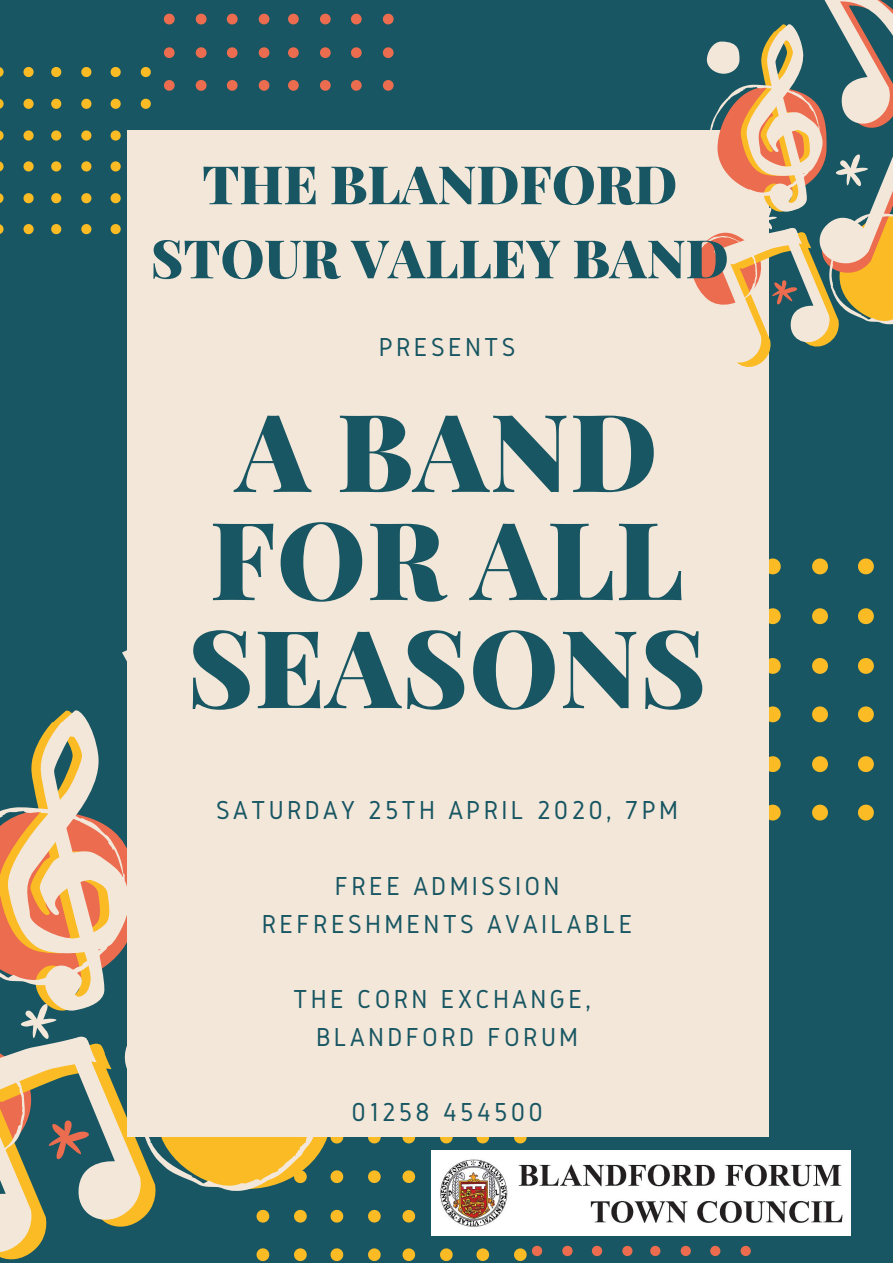
<style>
.page{position:relative;width:893px;height:1263px;background:#175662}
.page>*{position:absolute;margin:0;border:0;box-sizing:border-box;transform-origin:0 0}
.t1{font:900 108.07px/108.1px "Playfair Display";letter-spacing:.01em;color:#175662;text-align:center}
.t2{font:900 53.18px/74px "Playfair Display";color:#175662;text-align:center}
.t3{font:27px/37.7px "Gidole";letter-spacing:.12em;color:#175662;text-align:center}
</style>
<div class="page">
<svg style="left:51px;top:67px;width:10px;height:10px"></svg>
<svg style="left:51px;top:99px;width:10px;height:10px"></svg>
<svg style="left:51px;top:130px;width:10px;height:11px"></svg>
<svg style="left:51px;top:161px;width:10px;height:10px"></svg>
<svg style="left:51px;top:193px;width:10px;height:10px"></svg>
<svg style="left:51px;top:224px;width:10px;height:10px"></svg>
<svg style="left:81px;top:67px;width:10px;height:10px"></svg>
<svg style="left:81px;top:99px;width:10px;height:10px"></svg>
<svg style="left:81px;top:130px;width:10px;height:11px"></svg>
<svg style="left:81px;top:161px;width:10px;height:10px"></svg>
<svg style="left:81px;top:193px;width:10px;height:10px"></svg>
<svg style="left:81px;top:224px;width:10px;height:10px"></svg>
<svg style="left:111px;top:67px;width:10px;height:10px"></svg>
<svg style="left:111px;top:99px;width:10px;height:10px"></svg>
<svg style="left:111px;top:130px;width:10px;height:11px"></svg>
<svg style="left:111px;top:161px;width:10px;height:10px"></svg>
<svg style="left:111px;top:193px;width:10px;height:10px"></svg>
<svg style="left:111px;top:224px;width:10px;height:10px"></svg>
<svg style="left:141px;top:67px;width:10px;height:10px"></svg>
<svg style="left:141px;top:99px;width:10px;height:10px"></svg>
<svg style="left:0;top:67px;width:4px;height:10px"></svg>
<svg style="left:0;top:99px;width:4px;height:10px"></svg>
<svg style="left:0;top:130px;width:4px;height:11px"></svg>
<svg style="left:0;top:161px;width:4px;height:11px"></svg>
<svg style="left:0;top:193px;width:4px;height:10px"></svg>
<svg style="left:0;top:224px;width:4px;height:10px"></svg>
<svg style="left:23px;top:67px;width:11px;height:10px"></svg>
<svg style="left:23px;top:99px;width:11px;height:10px"></svg>
<svg style="left:23px;top:130px;width:11px;height:11px"></svg>
<svg style="left:23px;top:161px;width:11px;height:10px"></svg>
<svg style="left:23px;top:193px;width:11px;height:10px"></svg>
<svg style="left:23px;top:224px;width:11px;height:10px"></svg>
<svg style="left:769px;top:558px;width:11px;height:16px"></svg>
<svg style="left:769px;top:608px;width:11px;height:16px"></svg>
<svg style="left:769px;top:658px;width:11px;height:16px"></svg>
<svg style="left:769px;top:706px;width:11px;height:16px"></svg>
<svg style="left:769px;top:756px;width:11px;height:16px"></svg>
<svg style="left:769px;top:805px;width:11px;height:15px"></svg>
<svg style="left:812px;top:558px;width:16px;height:16px"></svg>
<svg style="left:812px;top:608px;width:16px;height:16px"></svg>
<svg style="left:812px;top:658px;width:16px;height:16px"></svg>
<svg style="left:812px;top:706px;width:16px;height:16px"></svg>
<svg style="left:812px;top:756px;width:16px;height:16px"></svg>
<svg style="left:812px;top:805px;width:16px;height:15px"></svg>
<svg style="left:858px;top:558px;width:16px;height:16px"></svg>
<svg style="left:858px;top:608px;width:16px;height:16px"></svg>
<svg style="left:858px;top:658px;width:16px;height:16px"></svg>
<svg style="left:858px;top:706px;width:16px;height:16px"></svg>
<svg style="left:858px;top:756px;width:16px;height:16px"></svg>
<svg style="left:858px;top:805px;width:16px;height:15px"></svg>
<svg style="left:402px;top:1136px;width:13px;height:7px"></svg>
<svg style="left:402px;top:1170px;width:13px;height:13px"></svg>
<svg style="left:402px;top:1210px;width:13px;height:12px"></svg>
<svg style="left:402px;top:1248px;width:13px;height:13px"></svg>
<svg style="left:440px;top:1136px;width:13px;height:7px"></svg>
<svg style="left:440px;top:1248px;width:13px;height:13px"></svg>
<svg style="left:476px;top:1136px;width:13px;height:7px"></svg>
<svg style="left:476px;top:1248px;width:13px;height:13px"></svg>
<svg style="left:514px;top:1136px;width:12px;height:7px"></svg>
<svg style="left:514px;top:1248px;width:12px;height:13px"></svg>
<svg style="left:368px;top:1136px;width:13px;height:7px"></svg>
<svg style="left:368px;top:1170px;width:13px;height:13px"></svg>
<svg style="left:368px;top:1210px;width:13px;height:12px"></svg>
<svg style="left:368px;top:1248px;width:13px;height:13px"></svg>
<svg style="left:0;top:650px;width:349px;height:612px"></svg>
<svg style="left:288px;top:14px;width:11px;height:10px"></svg>
<svg style="left:288px;top:47px;width:11px;height:11px"></svg>
<svg style="left:288px;top:80px;width:11px;height:11px"></svg>
<svg style="left:320px;top:14px;width:11px;height:10px"></svg>
<svg style="left:320px;top:47px;width:11px;height:11px"></svg>
<svg style="left:320px;top:80px;width:11px;height:11px"></svg>
<svg style="left:351px;top:14px;width:11px;height:10px"></svg>
<svg style="left:351px;top:47px;width:11px;height:11px"></svg>
<svg style="left:351px;top:80px;width:11px;height:11px"></svg>
<svg style="left:383px;top:14px;width:10px;height:10px"></svg>
<svg style="left:383px;top:47px;width:10px;height:11px"></svg>
<svg style="left:383px;top:80px;width:10px;height:11px"></svg>
<svg style="left:164px;top:14px;width:11px;height:10px"></svg>
<svg style="left:164px;top:47px;width:11px;height:11px"></svg>
<svg style="left:164px;top:80px;width:11px;height:11px"></svg>
<svg style="left:196px;top:14px;width:10px;height:10px"></svg>
<svg style="left:196px;top:47px;width:11px;height:11px"></svg>
<svg style="left:196px;top:80px;width:10px;height:11px"></svg>
<svg style="left:227px;top:14px;width:11px;height:10px"></svg>
<svg style="left:227px;top:47px;width:10px;height:11px"></svg>
<svg style="left:227px;top:80px;width:10px;height:11px"></svg>
<svg style="left:259px;top:14px;width:10px;height:10px"></svg>
<svg style="left:259px;top:47px;width:10px;height:11px"></svg>
<svg style="left:259px;top:80px;width:10px;height:11px"></svg>
<div style="left:127px;top:130px;width:642px;height:1006px;background:#f3e7da"></div>
<svg style="left:691px;top:0;width:202px;height:367px"></svg>
<svg style="left:650px;top:1246px;width:10px;height:10px"></svg>
<svg style="left:680px;top:1246px;width:11px;height:10px"></svg>
<svg style="left:710px;top:1246px;width:10px;height:10px"></svg>
<svg style="left:740px;top:1246px;width:11px;height:10px"></svg>
<svg style="left:532px;top:1246px;width:10px;height:10px"></svg>
<svg style="left:562px;top:1246px;width:10px;height:10px"></svg>
<svg style="left:592px;top:1246px;width:10px;height:10px"></svg>
<svg style="left:622px;top:1246px;width:10px;height:10px"></svg>
<img style="left:432px;top:1150px;width:418px;height:85px">
<h2 class="t2" style="left:151px;top:143px;width:579px">THE BLANDFORD<br>STOUR VALLEY BAND</h2>
<p class="t3" style="left:379px;top:328px;width:138px">PRESENTS</p>
<h1 class="t1" style="left:187px;top:388px;width:520px">A BAND<br>FOR ALL<br>SEASONS</h1>
<p class="t3" style="left:216px;top:792px;width:463px">SATURDAY 25TH APRIL 2020, 7PM</p>
<p class="t3" style="left:262px;top:867px;width:372px">FREE ADMISSION<br>REFRESHMENTS AVAILABLE</p>
<p class="t3" style="left:293px;top:980px;width:299px">THE CORN EXCHANGE,<br>BLANDFORD FORUM</p>
<p class="t3" style="left:351px;top:1093px;width:193px">01258 454500</p>
</div>
